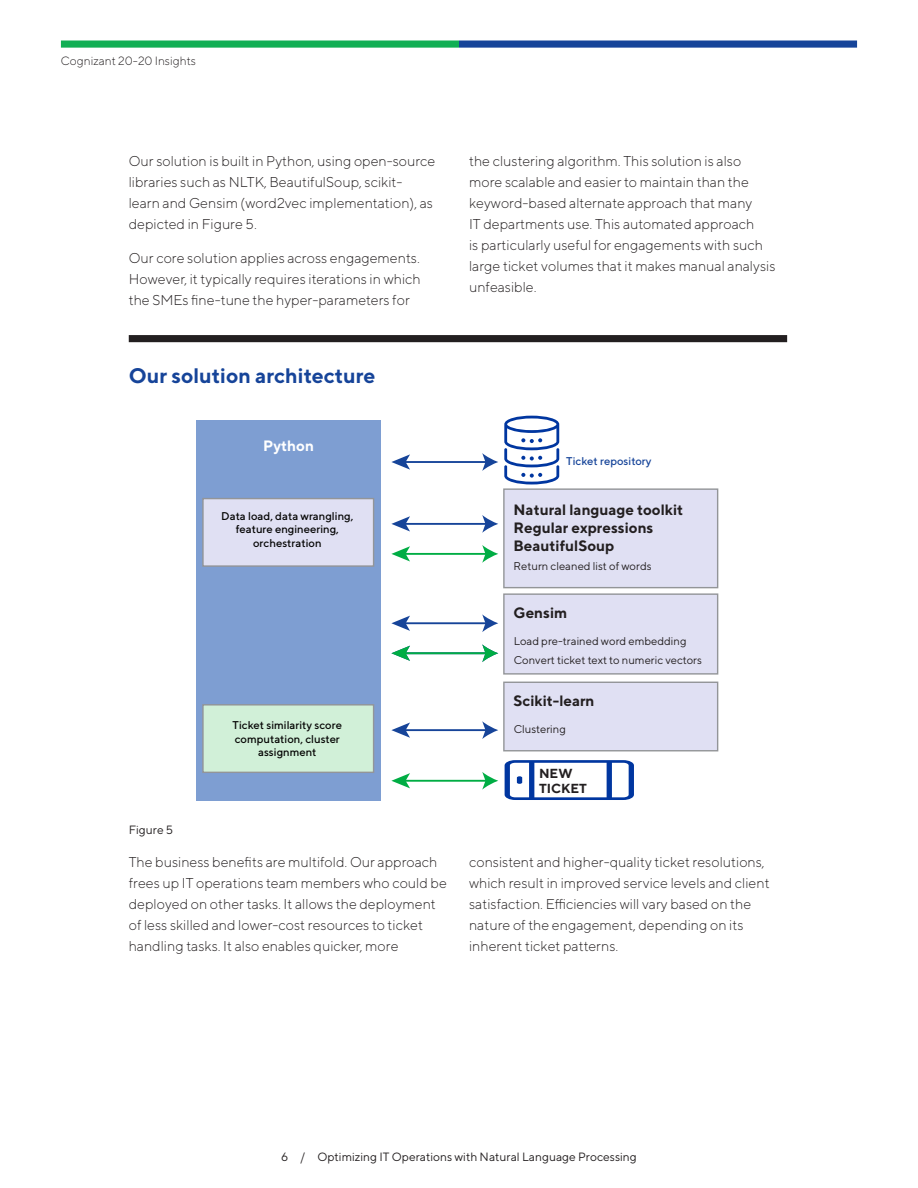
<style>
.page{position:relative;width:918px;height:1188px;background:#fff}
.page>*{position:absolute;margin:0;border:0;box-sizing:border-box;transform-origin:0 0}
.Chart_title_14_18{font:700 21px "TT Norms";color:#164499}
.t1{font:700 15px/18px "TT Norms";color:#231f20}
.t2{font:700 15px "TT Norms";color:#fff}
.Body_9_5_14{font:300 14.25px/21px "TT Norms";color:#231f20}
.t3{font:700 13.2px/15.8px "TT Norms";color:#231f20}
.Folio_Centered_8_10{font:12px "TT Norms";color:#231f20}
.Running_header_left{font:300 12px "TT Norms";color:#231f20}
.Figure___8_11{font:12px "TT Norms";color:#231f20}
.t4{font:500 11.25px/13.5px "TT Norms";color:#050504;text-align:center}
.t5{font:11.25px/18.8px "TT Norms";color:#231f20}
.t6{font:500 11.25px "TT Norms";color:#164499}
</style>
<div class="page">
<div style="left:459px;top:40px;width:398px;height:8px;background:#164499"></div>
<div style="left:61px;top:40px;width:398px;height:8px;background:#11af54"></div>
<div style="left:129px;top:335px;width:658px;height:7px;background:#231f20"></div>
<div style="left:196px;top:420px;width:184px;height:380px;background:#7e9ed2"></div>
<div style="left:504px;top:489px;width:214px;height:99px;background:#e0e0f3"></div>
<div style="left:503px;top:488px;width:215px;height:100px;border:1px solid #939598"></div>
<div style="left:203px;top:499px;width:171px;height:67px;background:#e0e0f3"></div>
<div style="left:202px;top:498px;width:172px;height:69px;border:1px solid #939598"></div>
<div style="left:203px;top:705px;width:171px;height:67px;background:#d1f0d8"></div>
<div style="left:202px;top:704px;width:172px;height:69px;border:1px solid #939598"></div>
<hr style="left:405px;top:461px;width:82px;height:2px;background:#164499">
<svg style="left:482px;top:453px;width:16px;height:18px"></svg>
<svg style="left:391px;top:454px;width:19px;height:16px"></svg>
<hr style="left:405px;top:523px;width:82px;height:2px;background:#164499">
<svg style="left:482px;top:515px;width:16px;height:18px"></svg>
<svg style="left:391px;top:516px;width:19px;height:16px"></svg>
<hr style="left:405px;top:553px;width:82px;height:2px;background:#00ad44">
<svg style="left:482px;top:545px;width:16px;height:18px"></svg>
<svg style="left:391px;top:546px;width:19px;height:16px"></svg>
<hr style="left:405px;top:622px;width:82px;height:2px;background:#164499">
<svg style="left:482px;top:614px;width:16px;height:18px"></svg>
<svg style="left:391px;top:616px;width:19px;height:15px"></svg>
<hr style="left:405px;top:729px;width:82px;height:2px;background:#164499">
<svg style="left:482px;top:721px;width:16px;height:18px"></svg>
<svg style="left:391px;top:723px;width:19px;height:15px"></svg>
<hr style="left:405px;top:652px;width:82px;height:2px;background:#00ad44">
<svg style="left:482px;top:644px;width:16px;height:18px"></svg>
<svg style="left:391px;top:646px;width:19px;height:15px"></svg>
<hr style="left:405px;top:780px;width:82px;height:2px;background:#00ad44">
<svg style="left:482px;top:772px;width:16px;height:18px"></svg>
<svg style="left:391px;top:773px;width:19px;height:15px"></svg>
<div style="left:504px;top:594px;width:214px;height:80px;background:#e0e0f3"></div>
<div style="left:503px;top:593px;width:215px;height:82px;border:1px solid #939598"></div>
<div style="left:504px;top:682px;width:214px;height:69px;background:#e0e0f3"></div>
<div style="left:503px;top:682px;width:215px;height:69px;border:1px solid #939598"></div>
<svg style="left:504px;top:416px;width:55px;height:68px"></svg>
<svg style="left:505px;top:760px;width:129px;height:40px"></svg>
<p class="Running_header_left" style="left:61px;top:53px;width:137px">Cognizant 20-20 Insights</p>
<p class="Body_9_5_14" style="left:129px;top:150px;width:308px">Our solution is built in Python, using open-source libraries such as NLTK, BeautifulSoup, scikit&shy;learn and Gensim (word2vec implementation), as depicted in Figure 5.</p>
<p class="Body_9_5_14" style="left:129px;top:248px;width:293px;text-align:justify">Our core solution applies across engagements.<br>However, it typically requires iterations in which the SMEs fine-tune the hyper-parameters for</p>
<p class="Chart_title_14_18" style="left:129px;top:362px;width:248px">Our solution architecture</p>
<p class="t2" style="left:263px;top:437px;width:52px">Python</p>
<p class="t4" style="left:221px;top:509px;width:134px">Data load, data wrangling, feature engineering, orchestration</p>
<p class="t4" style="left:233px;top:718px;width:111px">Ticket similarity score computation, cluster assignment</p>
<p class="Body_9_5_14" style="left:469px;top:150px;width:308px">the clustering algorithm. This solution is also more scalable and easier to maintain than the keyword-based alternate approach that many<br>IT departments use. This automated approach<br>is particularly useful for engagements with such large ticket volumes that it makes manual analysis unfeasible.</p>
<p class="t6" style="left:566px;top:454px;width:87px">Ticket repository</p>
<p class="t1" style="left:514px;top:500px;width:171px">Natural language toolkit<br>Regular expressions<br>BeautifulSoup</p>
<p class="t5" style="left:514px;top:556px;width:140px">Return cleaned list of words</p>
<p class="t1" style="left:514px;top:604px;width:55px">Gensim</p>
<p class="t5" style="left:514px;top:631px;width:190px">Load pre-trained word embedding<br>Convert ticket text to numeric vectors</p>
<p class="t1" style="left:514px;top:692px;width:82px">Scikit-learn</p>
<p class="t5" style="left:514px;top:719px;width:54px">Clustering</p>
<p class="t3" style="left:539px;top:765px;width:49px">NEW<br>TICKET</p>
<p class="Figure___8_11" style="left:129px;top:822px;width:46px">Figure 5</p>
<p class="Body_9_5_14" style="left:129px;top:851px;width:320px">The business benefits are multifold. Our approach frees up IT operations team members who could be deployed on other tasks. It allows the deployment of less skilled and lower-cost resources to ticket handling tasks. It also enables quicker, more</p>
<p class="Body_9_5_14" style="left:469px;top:851px;width:302px">consistent and higher-quality ticket resolutions, which result in improved service levels and client satisfaction. Efficiencies will vary based on the nature of the engagement, depending on its inherent ticket patterns.</p>
<p class="Folio_Centered_8_10" style="left:281px;top:1149px;width:357px">6 / Optimizing IT Operations with Natural Language Processing</p>
</div>
